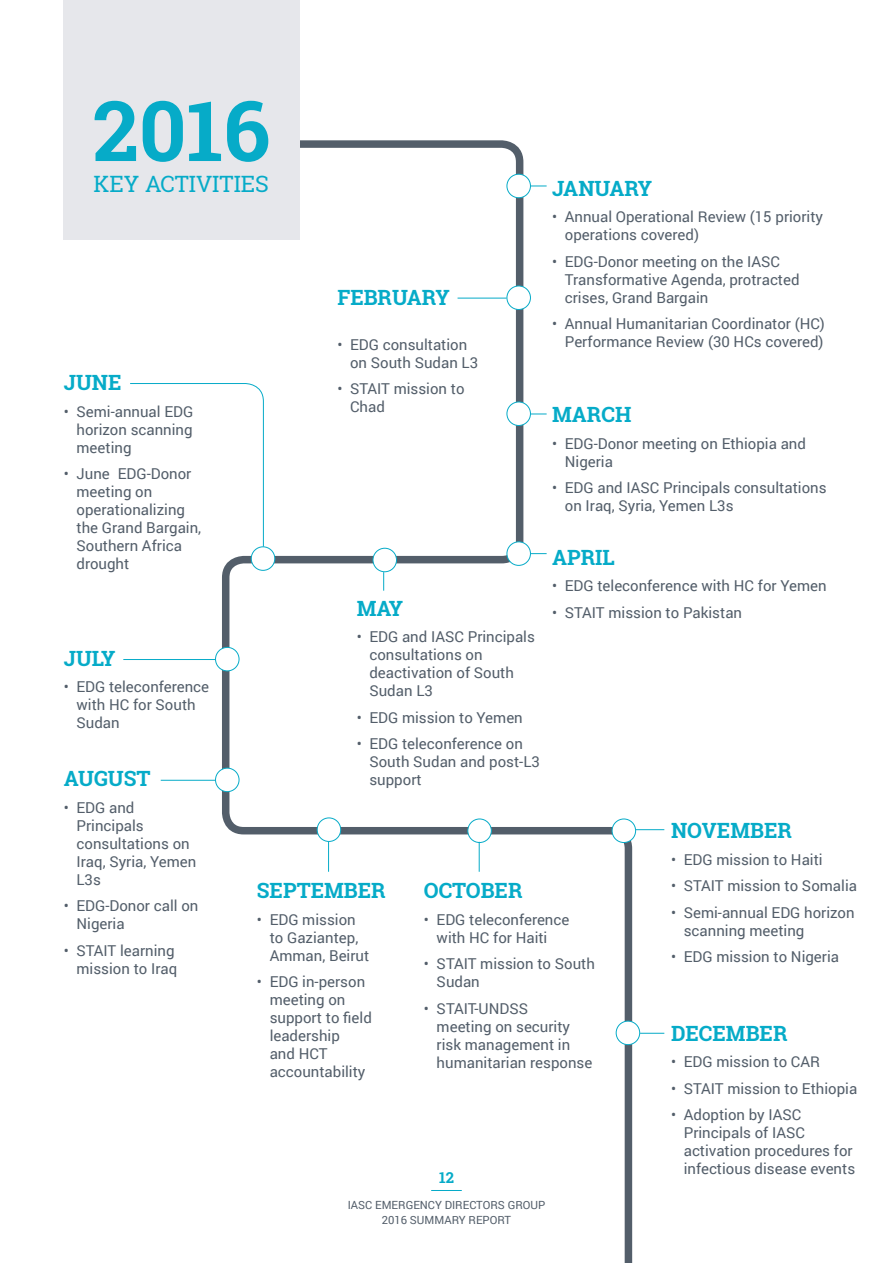
<style>
.page{position:relative;width:893px;height:1263px;background:#fff}
.page>*{position:absolute;margin:0;border:0;box-sizing:border-box;transform-origin:0 0}
.Heading_1{font:700 83.55px "Roboto Slab";color:#06abc8}
.Heading_1-2{font:22.5px "Roboto Slab";color:#06abc8}
.Heading_2{font:700 21px "Roboto Slab";color:#06abc8}
.Heading_2-2{font:700 21px "Roboto Slab";letter-spacing:-.025em;color:#06abc8}
.t1{font:15px/18px "Roboto";color:#535e6a}
.t2{font:700 15px "Roboto Slab";color:#06abc8}
.t3{font:11.25px/15px "Roboto";color:#535e6a;text-align:center}
</style>
<div class="page">
<svg style="left:218px;top:140px;width:418px;height:1123px"></svg>
<div style="left:64px;top:1px;width:236px;height:239px;background:#e6e7eb"></div>
<div style="left:507px;top:174px;width:23px;height:24px;background:#fff;border-radius:50%"></div>
<div style="left:507px;top:174px;width:24px;height:24px;border:1px solid #06abc8;border-radius:50%"></div>
<div style="left:507px;top:286px;width:23px;height:23px;background:#fff;border-radius:50%"></div>
<div style="left:507px;top:286px;width:24px;height:24px;border:1px solid #06abc8;border-radius:50%"></div>
<div style="left:507px;top:402px;width:23px;height:23px;background:#fff;border-radius:50%"></div>
<div style="left:507px;top:402px;width:24px;height:24px;border:1px solid #06abc8;border-radius:50%"></div>
<div style="left:507px;top:542px;width:23px;height:23px;background:#fff;border-radius:50%"></div>
<div style="left:507px;top:541px;width:24px;height:25px;border:1px solid #06abc8;border-radius:50%"></div>
<div style="left:373px;top:548px;width:23px;height:24px;background:#fff;border-radius:50%"></div>
<div style="left:373px;top:548px;width:24px;height:24px;border:1px solid #06abc8;border-radius:50%"></div>
<div style="left:251px;top:547px;width:24px;height:23px;background:#fff;border-radius:50%"></div>
<div style="left:251px;top:546px;width:24px;height:25px;border:1px solid #06abc8;border-radius:50%"></div>
<div style="left:216px;top:647px;width:23px;height:24px;background:#fff;border-radius:50%"></div>
<div style="left:215px;top:647px;width:24px;height:24px;border:1px solid #06abc8;border-radius:50%"></div>
<div style="left:216px;top:768px;width:23px;height:24px;background:#fff;border-radius:50%"></div>
<div style="left:215px;top:768px;width:24px;height:24px;border:1px solid #06abc8;border-radius:50%"></div>
<div style="left:317px;top:818px;width:24px;height:23px;background:#fff;border-radius:50%"></div>
<div style="left:317px;top:817px;width:24px;height:25px;border:1px solid #06abc8;border-radius:50%"></div>
<div style="left:468px;top:819px;width:23px;height:23px;background:#fff;border-radius:50%"></div>
<div style="left:467px;top:819px;width:25px;height:24px;border:1px solid #06abc8;border-radius:50%"></div>
<div style="left:612px;top:819px;width:24px;height:23px;background:#fff;border-radius:50%"></div>
<div style="left:612px;top:819px;width:24px;height:24px;border:1px solid #06abc8;border-radius:50%"></div>
<div style="left:616px;top:1021px;width:24px;height:24px;background:#fff;border-radius:50%"></div>
<div style="left:616px;top:1021px;width:24px;height:24px;border:1px solid #06abc8;border-radius:50%"></div>
<svg style="left:531px;top:186px;width:16px;height:1px"></svg>
<svg style="left:531px;top:414px;width:16px;height:1px"></svg>
<hr style="left:458px;top:298px;width:49px;height:1px;background:#06abc8">
<svg style="left:531px;top:553px;width:16px;height:1px"></svg>
<svg style="left:636px;top:829px;width:28px;height:1px"></svg>
<svg style="left:640px;top:1033px;width:24px;height:1px"></svg>
<hr style="left:123px;top:659px;width:92px;height:1px;background:#06abc8">
<hr style="left:161px;top:780px;width:54px;height:1px;background:#06abc8">
<svg style="left:383px;top:572px;width:1px;height:19px"></svg>
<svg style="left:130px;top:383px;width:134px;height:164px"></svg>
<hr style="left:479px;top:842px;width:1px;height:30px;background:#06abc8">
<hr style="left:328px;top:842px;width:1px;height:30px;background:#06abc8">
<p class="Heading_1" style="left:93px;top:73px;width:179px">2016</p>
<p class="Heading_1-2" style="left:94px;top:168px;width:177px">KEY ACTIVITIES</p>
<p class="Heading_2-2" style="left:552px;top:174px;width:102px">JANUARY</p>
<p class="t1" style="left:565px;top:207px;width:260px;text-indent:-13px">• Annual Operational Review (15 priority operations covered)</p>
<p class="t1" style="left:565px;top:252px;width:236px;text-indent:-13px">• EDG-Donor meeting on the IASC<br>Transformative Agenda, protracted crises, Grand Bargain</p>
<p class="t1" style="left:552px;top:314px;width:274px;text-align:right">• Annual Humanitarian Coordinator (HC)<br>Performance Review (30 HCs covered)</p>
<p class="Heading_2" style="left:337px;top:283px;width:114px">FEBRUARY</p>
<p class="t1" style="left:350px;top:335px;width:130px;text-indent:-13px">• EDG consultation on South Sudan L3</p>
<p class="t1" style="left:350px;top:379px;width:116px;text-indent:-13px">• STAIT mission to<br>Chad</p>
<p class="Heading_2" style="left:64px;top:368px;width:59px">JUNE</p>
<p class="t1" style="left:77px;top:402px;width:118px;text-align:justify;text-indent:-13px">• Semi-annual EDG horizon scanning meeting</p>
<p class="t1" style="left:77px;top:464px;width:126px;text-indent:-13px">• June EDG-Donor meeting on operationalizing the Grand Bargain,<br>Southern Africa drought</p>
<p class="Heading_2" style="left:552px;top:400px;width:81px">MARCH</p>
<p class="t1" style="left:565px;top:434px;width:243px;text-indent:-13px">• EDG-Donor meeting on Ethiopia and<br>Nigeria</p>
<p class="t1" style="left:565px;top:479px;width:263px;text-indent:-13px">• EDG and IASC Principals consultations on Iraq, Syria, Yemen L3s</p>
<p class="Heading_2" style="left:552px;top:543px;width:64px">APRIL</p>
<p class="t1" style="left:552px;top:576px;width:276px">• EDG teleconference with HC for Yemen</p>
<p class="Heading_2" style="left:357px;top:594px;width:48px">MAY</p>
<p class="t1" style="left:552px;top:603px;width:191px">• STAIT mission to Pakistan</p>
<p class="t1" style="left:369px;top:627px;width:167px;text-indent:-13px">• EDG and IASC Principals consultations on deactivation of South<br>Sudan L3</p>
<p class="t1" style="left:357px;top:708px;width:168px">• EDG mission to Yemen</p>
<p class="t1" style="left:369px;top:734px;width:172px;text-indent:-13px">• EDG teleconference on<br>South Sudan and post-L3</p>
<p class="Heading_2" style="left:64px;top:643px;width:53px">JULY</p>
<p class="t1" style="left:77px;top:677px;width:134px;text-indent:-13px">• EDG teleconference with HC for South<br>Sudan</p>
<p class="Heading_2" style="left:64px;top:764px;width:88px">AUGUST</p>
<p class="t1" style="left:369px;top:770px;width:54px">support</p>
<p class="t1" style="left:77px;top:798px;width:121px;text-indent:-13px">• EDG and<br>Principals consultations on<br>Iraq, Syria, Yemen<br>L3s</p>
<p class="t1" style="left:77px;top:896px;width:123px;text-indent:-13px">• EDG-Donor call on<br>Nigeria</p>
<p class="t1" style="left:64px;top:941px;width:115px;text-align:right">• STAIT learning mission to Iraq</p>
<p class="Heading_2" style="left:671px;top:816px;width:122px">NOVEMBER</p>
<p class="t1" style="left:671px;top:850px;width:153px">• EDG mission to Haiti</p>
<p class="t1" style="left:671px;top:876px;width:188px">• STAIT mission to Somalia</p>
<p class="t1" style="left:684px;top:903px;width:172px;text-indent:-13px">• Semi-annual EDG horizon scanning meeting</p>
<p class="t1" style="left:671px;top:947px;width:170px">• EDG mission to Nigeria</p>
<p class="Heading_2" style="left:257px;top:876px;width:130px">SEPTEMBER</p>
<p class="t1" style="left:270px;top:910px;width:101px;text-indent:-13px">• EDG mission to Gaziantep,<br>Amman, Beirut</p>
<p class="t1" style="left:270px;top:972px;width:104px;text-indent:-13px">• EDG in-person meeting on support to field leadership<br>and HCT accountability</p>
<p class="Heading_2" style="left:424px;top:876px;width:100px">OCTOBER</p>
<p class="t1" style="left:437px;top:910px;width:134px;text-indent:-13px">• EDG teleconference with HC for Haiti</p>
<p class="t1" style="left:437px;top:954px;width:160px;text-indent:-13px">• STAIT mission to South<br>Sudan</p>
<p class="t1" style="left:437px;top:999px;width:157px;text-indent:-13px">• STAIT-UNDSS<br>meeting on security risk management in humanitarian response</p>
<p class="Heading_2" style="left:671px;top:1018px;width:118px">DECEMBER</p>
<p class="t1" style="left:671px;top:1052px;width:151px">• EDG mission to CAR</p>
<p class="t1" style="left:671px;top:1079px;width:188px">• STAIT mission to Ethiopia</p>
<p class="t1" style="left:684px;top:1105px;width:173px;text-indent:-13px">• Adoption by IASC<br>Principals of IASC activation procedures for infectious disease events</p>
<p class="t2" style="left:439px;top:1167px;width:16px">12</p>
<p class="t3" style="left:348px;top:1197px;width:199px">IASC EMERGENCY DIRECTORS GROUP<br>2016 SUMMARY REPORT</p>
</div>
